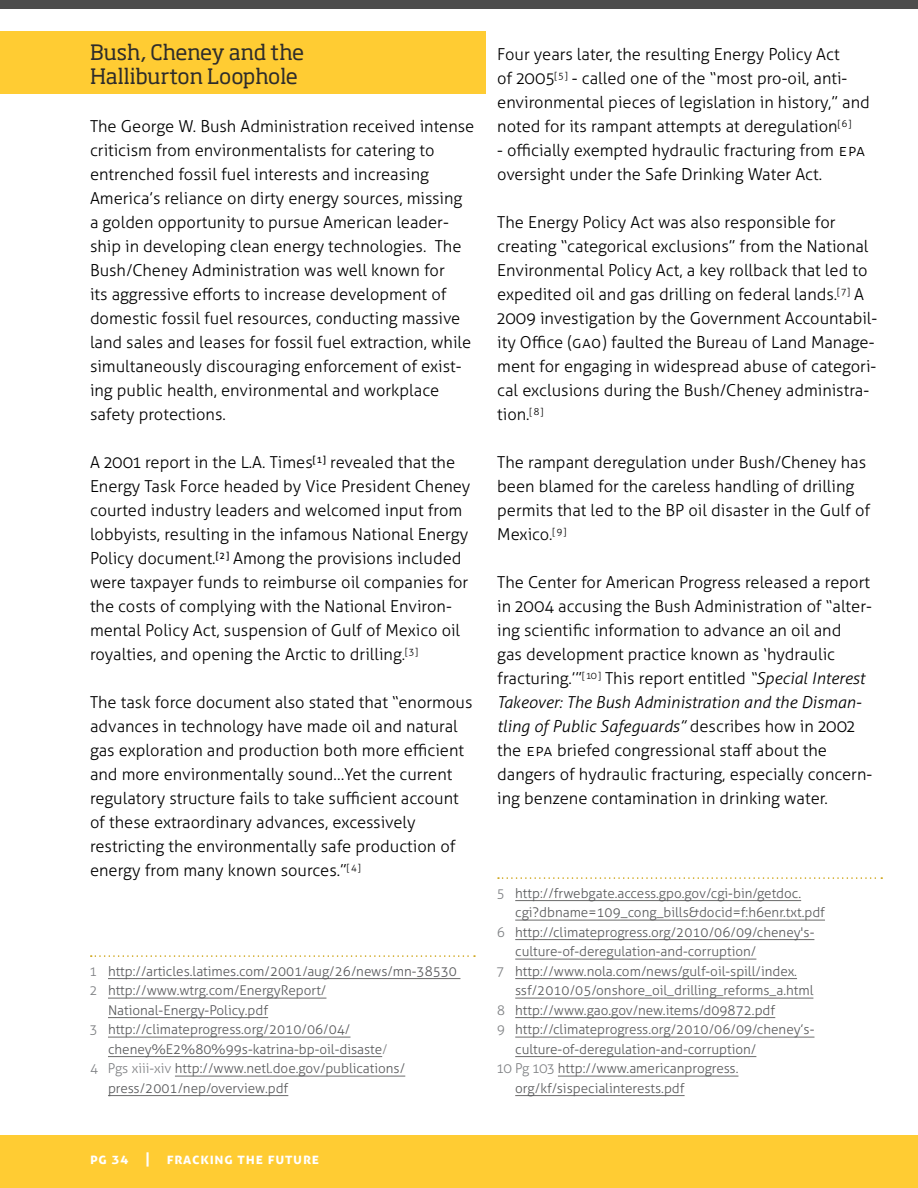
<style>
.page{position:relative;width:918px;height:1188px;background:#fff}
.page>*{position:absolute;margin:0;border:0;box-sizing:border-box;transform-origin:0 0}
.Header__Minor{font:21px/24px "Soho Std";color:#2d2c2b}
.Footnote_Text{font:300 16.5px/24px "Aller";color:#000}
.t1{font:700 15px "Aller";color:#fff}
.Footnote_Text-2{font:300 13.5px/19.5px "Aller";color:#58595b}
.s1{color:#808285}
.s2{font-style:italic}
</style>
<div class="page">
<div style="left:0;top:1136px;width:918px;height:52px;background:#fc3"></div>
<div style="left:0;top:32px;width:486px;height:62px;background:#fc3"></div>
<svg style="left:498px;top:877px;width:384px;height:2px"></svg>
<hr style="left:515px;top:900px;width:286px;height:1px;background:#696969">
<hr style="left:515px;top:920px;width:310px;height:1px;background:#696969">
<hr style="left:515px;top:939px;width:299px;height:1px;background:#696969">
<hr style="left:515px;top:959px;width:241px;height:1px;background:#696969">
<hr style="left:515px;top:978px;width:282px;height:1px;background:#696969">
<hr style="left:515px;top:998px;width:298px;height:1px;background:#696969">
<hr style="left:515px;top:1017px;width:260px;height:1px;background:#696969">
<hr style="left:515px;top:1037px;width:299px;height:1px;background:#696969">
<hr style="left:515px;top:1056px;width:241px;height:1px;background:#696969">
<hr style="left:558px;top:1076px;width:180px;height:1px;background:#696969">
<hr style="left:515px;top:1095px;width:170px;height:1px;background:#696969">
<svg style="left:91px;top:955px;width:384px;height:2px"></svg>
<hr style="left:108px;top:978px;width:352px;height:1px;background:#696969">
<hr style="left:108px;top:998px;width:218px;height:1px;background:#696969">
<hr style="left:108px;top:1017px;width:160px;height:1px;background:#696969">
<hr style="left:108px;top:1037px;width:243px;height:1px;background:#696969">
<hr style="left:108px;top:1056px;width:274px;height:1px;background:#696969">
<hr style="left:175px;top:1076px;width:230px;height:1px;background:#696969">
<hr style="left:108px;top:1095px;width:180px;height:1px;background:#696969">
<div style="left:0;top:0;width:918px;height:9px;background:#4d4d4d"></div>
<p class="Header__Minor" style="left:90px;top:40px;width:216px">Bush, Cheney and the<br>Halliburton Loophole</p>
<p class="Footnote_Text" style="left:90px;top:114px;width:386px">The George W. Bush Administration received intense criticism from environmentalists for catering to entrenched fossil fuel interests and increasing America’s reliance on dirty energy sources, missing a golden opportunity to pursue American leader&shy;ship in developing clean energy technologies. The Bush/Cheney Administration was well known for<br>its aggressive efforts to increase development of domestic fossil fuel resources, conducting massive land sales and leases for fossil fuel extraction, while simultaneously discouraging enforcement of exist&shy;ing public health, environmental and workplace safety protections.</p>
<p class="Footnote_Text" style="left:90px;top:450px;width:382px">A 2001 report in the L.A. Times<sup>[</sup> <sup>1</sup> <sup>]</sup> revealed that the Energy Task Force headed by Vice President Cheney courted industry leaders and welcomed input from lobbyists, resulting in the infamous National Energy Policy document.<sup>[2]</sup> Among the provisions included were taxpayer funds to reimburse oil companies for the costs of complying with the National Environ&shy;mental Policy Act, suspension of Gulf of Mexico oil royalties, and opening the Arctic to drilling.<sup>[3]</sup></p>
<p class="Footnote_Text" style="left:90px;top:690px;width:384px">The task force document also stated that “enormous advances in technology have made oil and natural gas exploration and production both more efficient and more environmentally sound…Yet the current regulatory structure fails to take sufficient account of these extraordinary advances, excessively restricting the environmentally safe production of energy from many known sources.”<sup>[4]</sup></p>
<p class="Footnote_Text-2" style="left:90px;top:961px;width:369px"><span class="s1">1</span> http://articles.latimes.com/2001/aug/26/news/mn-38530</p>
<p class="Footnote_Text-2" style="left:108px;top:981px;width:220px;text-indent:-18px"><span class="s1">2</span> http://www.wtrg.com/EnergyReport/<br>National-Energy-Policy.pdf</p>
<p class="Footnote_Text-2" style="left:108px;top:1020px;width:281px;text-indent:-18px"><span class="s1">3</span> http://climateprogress.org/2010/06/04/ cheney%E2%80%99s-katrina-bp-oil-disaste<span class="s1">/</span></p>
<p class="Footnote_Text-2" style="left:108px;top:1059px;width:299px;text-indent:-18px"><span class="s1">4 Pgs xiii-xiv</span> http://www.netl.doe.gov/publications/ press/2001/nep/overview.pdf</p>
<p class="t1" style="left:90px;top:1149px;width:231px">Pg 34 | Fracking the Future</p>
<p class="Footnote_Text" style="left:497px;top:42px;width:374px">Four years later, the resulting Energy Policy Act<br>of 2005<sup>[5]</sup> - called one of the “most pro-oil, anti&shy;environmental pieces of legislation in history,” and noted for its rampant attempts at deregulation<sup>[6]</sup></p>
<p class="Footnote_Text" style="left:497px;top:138px;width:369px">- officially exempted hydraulic fracturing from EPA oversight under the Safe Drinking Water Act.</p>
<p class="Footnote_Text" style="left:497px;top:210px;width:382px">The Energy Policy Act was also responsible for creating “categorical exclusions” from the National Environmental Policy Act, a key rollback that led to expedited oil and gas drilling on federal lands.<sup>[</sup> <sup>7</sup> <sup>]</sup> A 2009 investigation by the Government Accountabil&shy;ity Office (GAO) faulted the Bureau of Land Manage&shy;ment for engaging in widespread abuse of categori&shy;cal exclusions during the Bush/Cheney administra&shy;tion.<sup>[8]</sup></p>
<p class="Footnote_Text" style="left:497px;top:450px;width:374px">The rampant deregulation under Bush/Cheney has been blamed for the careless handling of drilling permits that led to the BP oil disaster in the Gulf of Mexico.<sup>[9]</sup></p>
<p class="Footnote_Text" style="left:497px;top:570px;width:377px">The Center for American Progress released a report in 2004 accusing the Bush Administration of “alter&shy;ing scientific information to advance an oil and<br>gas development practice known as ‘hydraulic fracturing.’”<sup>[</sup> <sup>10]</sup> This report entitled <span class="s2">“Special Interest Takeover: The Bush Administration and the Disman&shy;tling of Public Safeguards”</span> describes how in 2002 the EPA briefed congressional staff about the dangers of hydraulic fracturing, especially concern&shy;ing benzene contamination in drinking water.</p>
<p class="Footnote_Text-2" style="left:515px;top:883px;width:311px;text-indent:-18px"><span class="s1">5</span> http://frwebgate.access.gpo.gov/cgi-bin/getdoc. cgi?dbname=109_cong_bills&amp;docid=f:h6enr.txt.pdf</p>
<p class="Footnote_Text-2" style="left:515px;top:922px;width:301px;text-indent:-18px"><span class="s1">6</span> http://climateprogress.org/2010/06/09/cheney's&shy;culture-of-deregulation-and-corruption/</p>
<p class="Footnote_Text-2" style="left:515px;top:961px;width:300px;text-indent:-18px"><span class="s1">7</span> http://www.nola.com/news/gulf-oil-spill/index. ssf/2010/05/onshore_oil_drilling_reforms_a.html</p>
<p class="Footnote_Text-2" style="left:497px;top:1000px;width:280px"><span class="s1">8</span> http://www.gao.gov/new.items/d09872.pdf</p>
<p class="Footnote_Text-2" style="left:515px;top:1020px;width:301px;text-indent:-18px"><span class="s1">9</span> http://climateprogress.org/2010/06/09/cheney’s&shy;culture-of-deregulation-and-corruption/</p>
<p class="Footnote_Text-2" style="left:515px;top:1059px;width:225px;text-indent:-18px"><span class="s1">10 Pg 103</span> http://www.americanprogress. org/kf/sispecialinterests.pdf</p>
</div>
